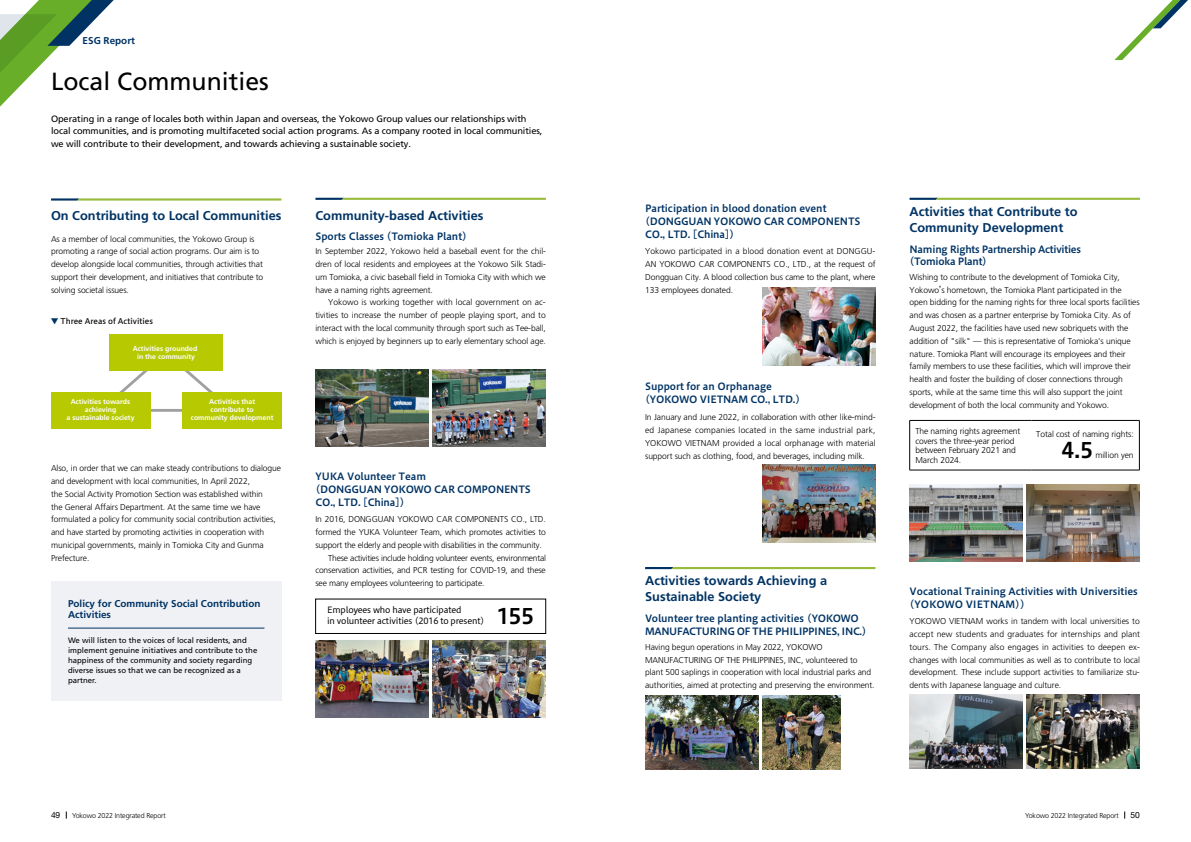
<style>
.page{position:relative;width:1191px;height:842px;background:#fff}
.page>*{position:absolute;margin:0;border:0;box-sizing:border-box;transform-origin:0 0}
.t1{font:24.8px "Frutiger LT Std";color:#000}
.t2{font:21.3px "Hiragino UD Sans Std W6";color:#000}
.t3{font:700 12.8px/15.6px "Frutiger LT Std";color:#003364}
.t4{font:9.9px/12.8px "Hiragino UD Sans Std W6";letter-spacing:-.02em;color:#003364}
.t5{font:9.9px/12.8px "Hiragino UD Sans Std W6";color:#003364}
.t6{font:9.9px/12.8px "Hiragino UD Sans Std W6";letter-spacing:-.03em;color:#003364}
.t7{font:700 9.9px/11.3px "Frutiger LT Std";color:#003364}
.t8{font:9.2px/12.8px "Frutiger LT Std";letter-spacing:-.01em;color:#000}
.t9{font:300 8.5px/12.8px "Frutiger LT Std";letter-spacing:-.01em;color:#000;text-align:justify}
.t10{font:8.5px/11.2px "Hiragino UD Sans Std W4";letter-spacing:-.02em;color:#000}
.t11{font:300 8.5px "Frutiger LT Std";letter-spacing:-.03em;color:#000}
.t12{font:8.5px "Helvetica Neue LT Std";color:#000}
.t13{font:7.8px/9.9px "Frutiger LT Std";color:#000}
.t14{font:7.8px "Hiragino UD Sans Std W5";color:#000}
.t15{font:300 7.1px "Frutiger LT Std";letter-spacing:-.02em;color:#000}
.t16{font:700 7px/8px "Frutiger LT Std";color:#fff;text-align:center}
.s1{color:#003364}
.s2{font-family:"Hiragino UD Sans Std W3";font-weight:400}
</style>
<div class="page">
<svg style="left:315px;top:198px;width:231px;height:2px"></svg>
<svg style="left:51px;top:198px;width:230px;height:3px"></svg>
<div style="left:315px;top:599px;width:231px;height:35px;border:1px solid #000"></div>
<img style="left:315px;top:641px;width:114px;height:77px">
<img style="left:432px;top:641px;width:114px;height:77px">
<img style="left:645px;top:695px;width:113px;height:75px">
<img style="left:762px;top:695px;width:78px;height:75px">
<img style="left:909px;top:694px;width:114px;height:75px">
<img style="left:1026px;top:694px;width:114px;height:75px">
<img style="left:315px;top:369px;width:114px;height:77px">
<img style="left:432px;top:369px;width:114px;height:77px">
<img style="left:909px;top:484px;width:114px;height:77px">
<img style="left:1026px;top:484px;width:114px;height:77px">
<img style="left:762px;top:465px;width:113px;height:77px">
<img style="left:762px;top:288px;width:113px;height:77px">
<div style="left:51px;top:581px;width:230px;height:120px;background:#f0f1f5"></div>
<hr style="left:68px;top:628px;width:196px;height:1px;background:#003364">
<svg style="left:645px;top:567px;width:230px;height:2px"></svg>
<svg style="left:909px;top:198px;width:231px;height:2px"></svg>
<svg style="left:119px;top:371px;width:94px;height:43px"></svg>
<div style="left:109px;top:334px;width:114px;height:37px;background:#b7c900"></div>
<div style="left:51px;top:392px;width:99px;height:37px;background:#b7c900"></div>
<div style="left:182px;top:392px;width:99px;height:37px;background:#b7c900"></div>
<hr style="left:909px;top:420px;width:122px;height:1px;background:#000">
<hr style="left:909px;top:421px;width:1px;height:49px;background:#000">
<hr style="left:1031px;top:420px;width:108px;height:1px;background:#000">
<hr style="left:1139px;top:421px;width:1px;height:49px;background:#000">
<hr style="left:909px;top:470px;width:122px;height:1px;background:#000">
<hr style="left:1031px;top:470px;width:108px;height:1px;background:#000">
<svg style="left:0;top:0;width:114px;height:107px"></svg>
<svg style="left:1114px;top:0;width:74px;height:60px"></svg>
<p class="t7" style="left:83px;top:35px;width:54px">ESG Report</p>
<h1 class="t1" style="left:51px;top:67px;width:219px">Local Communities</h1>
<p class="t8" style="left:51px;top:112px;width:493px">Operating in a range of locales both within Japan and overseas, the Yokowo Group values our relationships with local communities, and is promoting multifaceted social action programs. As a company rooted in local communities, we will contribute to their development, and towards achieving a sustainable society.</p>
<h3 class="t3" style="left:51px;top:208px;width:232px">On Contributing to Local Communities</h3>
<p class="t9" style="left:51px;top:232px;width:214px;text-align:left">As a member of local communities, the Yokowo Group is promoting a range of social action programs. Our aim is to develop alongside local communities, through activities that support their development, and initiatives that contribute to solving societal issues.</p>
<p class="t14" style="left:51px;top:315px;width:104px"><span class="s1">▼</span> Three Areas of Activities</p>
<p class="t16" style="left:133px;top:345px;width:66px">Activities grounded in the community</p>
<p class="t16" style="left:66px;top:398px;width:70px">Activities towards achieving<br>a sustainable society</p>
<p class="t16" style="left:191px;top:398px;width:84px">Activities that<br>contribute to<br>community development</p>
<p class="t9" style="left:51px;top:462px;width:231px;text-align:left">Also, in order that we can make steady contributions to dialogue and development with local communities, In April 2022,<br>the Social Activity Promotion Section was established within<br>the General Affairs Department. At the same time we have formulated a policy for community social contribution activities, and have started by promoting activities in cooperation with municipal governments, mainly in Tomioka City and Gunma Prefecture.</p>
<p class="t7" style="left:68px;top:598px;width:194px">Policy for Community Social Contribution<br>Activities</p>
<p class="t13" style="left:68px;top:636px;width:191px">We will listen to the voices of local residents, and implement genuine initiatives and contribute to the happiness of the community and society regarding diverse issues so that we can be recognized as a partner.</p>
<h3 class="t3" style="left:315px;top:207px;width:169px">Community-based Activities</h3>
<p class="t5" style="left:315px;top:230px;width:153px">Sports Classes (Tomioka Plant)</p>
<p class="t9" style="left:315px;top:245px;width:232px">In September 2022, Yokowo held a baseball event for the chil&shy;dren of local residents and employees at the Yokowo Silk Stadi&shy;um Tomioka, a civic baseball field in Tomioka City with which we have a naming rights agreement.</p>
<p class="t9" style="left:315px;top:296px;width:232px;text-indent:13px">Yokowo is working together with local government on ac&shy;tivities to increase the number of people playing sport, and to interact with the local community through sport such as Tee-ball, which is enjoyed by beginners up to early elementary school age.</p>
<p class="t4" style="left:315px;top:469px;width:217px">YUKA Volunteer Team<br>(DONGGUAN YOKOWO CAR COMPONENTS<br>CO., LTD. [China])</p>
<p class="t9" style="left:315px;top:513px;width:232px">In 2016, DONGGUAN YOKOWO CAR COMPONENTS CO., LTD.</p>
<p class="t9" style="left:315px;top:526px;width:232px">formed the YUKA Volunteer Team, which promotes activities to</p>
<p class="t9" style="left:315px;top:539px;width:228px">support the elderly and people with disabilities in the community.</p>
<p class="t11" style="left:328px;top:553px;width:219px">These activities include holding volunteer events, environmental</p>
<p class="t9" style="left:315px;top:564px;width:232px">conservation activities, and PCR testing for COVID-19, and these</p>
<p class="t9" style="left:315px;top:577px;width:170px">see many employees volunteering to participate.</p>
<p class="t10" style="left:327px;top:604px;width:159px">Employees who have participated<br>in volunteer activities (2016 to present)</p>
<h2 class="t2" style="left:497px;top:600px;width:39px">155</h2>
<p class="t4" style="left:645px;top:201px;width:217px">Participation in blood donation event (DONGGUAN YOKOWO CAR COMPONENTS<br>CO., LTD. [China])</p>
<p class="t9" style="left:645px;top:245px;width:232px">Yokowo participated in a blood donation event at DONGGU-AN YOKOWO CAR COMPONENTS CO., LTD., at the request of Dongguan City. A blood collection bus came to the plant, where 133 employees donated.</p>
<p class="t5" style="left:645px;top:379px;width:157px">Support for an Orphanage (YOKOWO VIETNAM CO., LTD.)</p>
<p class="t9" style="left:645px;top:411px;width:232px">In January and June 2022, in collaboration with other like-mind&shy;ed Japanese companies located in the same industrial park, YOKOWO VIETNAM provided a local orphanage with material support such as clothing, food, and beverages, including milk.</p>
<h3 class="t3" style="left:909px;top:204px;width:169px">Activities that Contribute to<br>Community Development</h3>
<p class="t4" style="left:909px;top:242px;width:173px">Naming Rights Partnership Activities (Tomioka Plant)</p>
<p class="t9" style="left:909px;top:271px;width:232px;text-align:left">Wishing to contribute to the development of Tomioka City, Yokowo<span class="s2">ʼ</span>s hometown, the Tomioka Plant participated in the open bidding for the naming rights for three local sports facilities and was chosen as a partner enterprise by Tomioka City. As of August 2022, the facilities have used new sobriquets with the addition of "silk" <span class="s2">—</span> this is representative of Tomioka's unique nature. Tomioka Plant will encourage its employees and their family members to use these facilities, which will improve their health and foster the building of closer connections through sports, while at the same time this will also support the joint development of both the local community and Yokowo.</p>
<p class="t9" style="left:915px;top:426px;width:107px;line-height:9.9px;text-align:left">The naming rights agreement covers the three-year period between February 2021 and<br>March 2024.</p>
<p class="t9" style="left:1036px;top:428px;width:99px">Total cost of naming rights:</p>
<h2 class="t2" style="left:1061px;top:434px;width:33px">4.5</h2>
<p class="t9" style="left:1095px;top:449px;width:40px">million yen</p>
<h3 class="t3" style="left:645px;top:573px;width:183px">Activities towards Achieving a<br>Sustainable Society</h3>
<p class="t6" style="left:645px;top:611px;width:223px">Volunteer tree planting activities (YOKOWO<br>MANUFACTURING OF THE PHILIPPINES, INC.)</p>
<p class="t9" style="left:645px;top:641px;width:231px;text-align:left">Having begun operations in May 2022, YOKOWO MANUFACTURING OF THE PHILIPPINES, INC, volunteered to plant 500 saplings in cooperation with local industrial parks and authorities, aimed at protecting and preserving the environment.</p>
<p class="t5" style="left:909px;top:584px;width:230px">Vocational Training Activities with Universities (YOKOWO VIETNAM))</p>
<p class="t9" style="left:909px;top:615px;width:232px">YOKOWO VIETNAM works in tandem with local universities to accept new students and graduates for internships and plant tours. The Company also engages in activities to deepen ex&shy;changes with local communities as well as to contribute to local development. These include support activities to familiarize stu&shy;dents with Japanese language and culture.</p>
<p class="t12" style="left:51px;top:810px;width:11px">49</p>
<p class="t15" style="left:72px;top:811px;width:95px">Yokowo 2022 Integrated Report</p>
<p class="t15" style="left:1025px;top:811px;width:95px">Yokowo 2022 Integrated Report</p>
<p class="t12" style="left:1130px;top:810px;width:11px">50</p>
</div>
